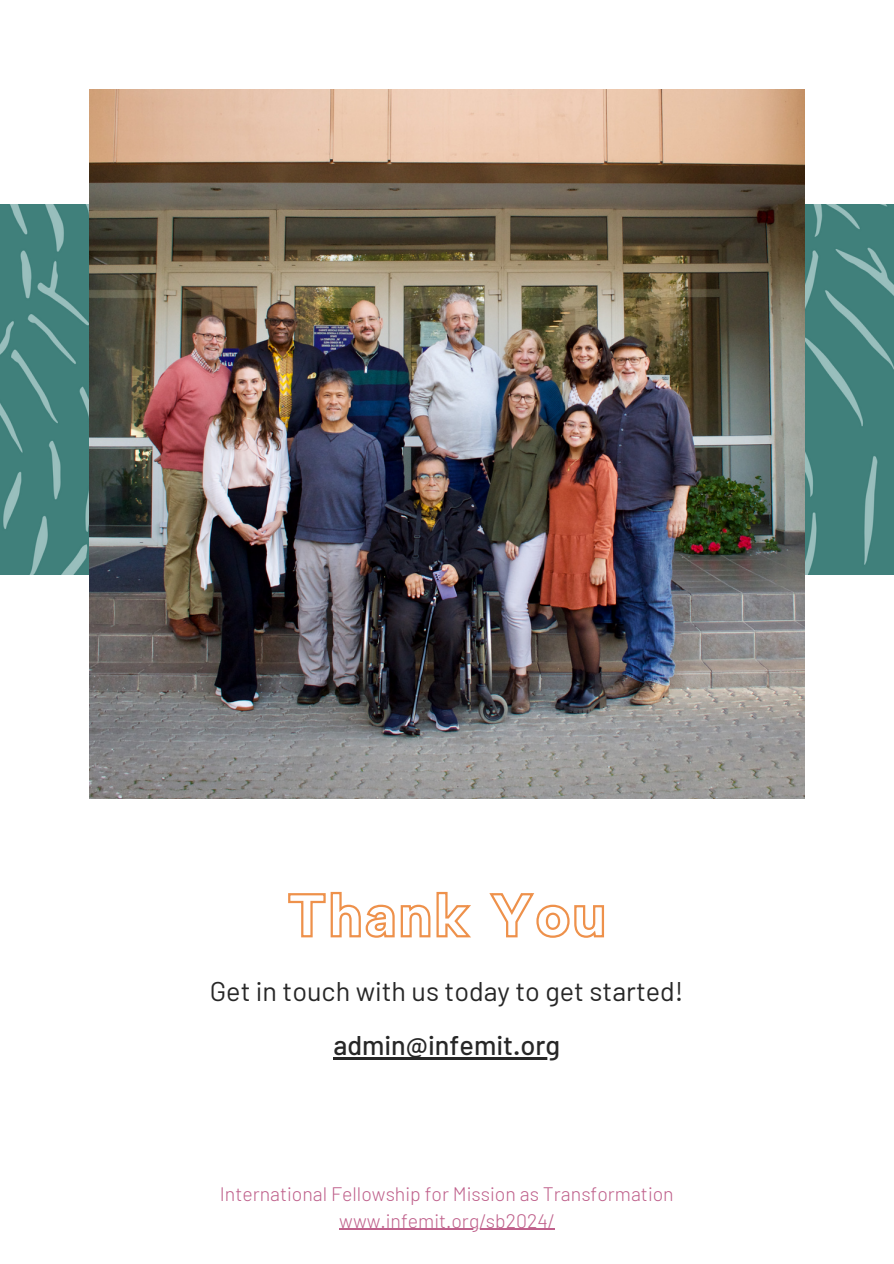
<style>
.page{position:relative;width:894px;height:1264px;background:#fff}
.page>*{position:absolute;margin:0;border:0;box-sizing:border-box;transform-origin:0 0}
.t1{font:27px "Barlow";color:#272727}
.t2{font:500 27px "Barlow";color:#272727}
.t3{font:300 19.5px/27px "Barlow";color:#bf608b;text-align:center}
</style>
<div class="page">
<img style="left:0;top:205px;width:893px;height:370px">
<img style="left:89px;top:89px;width:715px;height:709px">
<hr style="left:333px;top:1057px;width:227px;height:2px;background:#272727">
<svg style="left:288px;top:891px;width:317px;height:47px"></svg>
<hr style="left:339px;top:1228px;width:215px;height:1px;background:#bf608b">
<p class="t1" style="left:210px;top:973px;width:475px">Get in touch with us today to get started!</p>
<p class="t2" style="left:333px;top:1027px;width:228px">admin@infemit.org</p>
<p class="t3" style="left:220px;top:1179px;width:455px">International Fellowship for Mission as Transformation www.infemit.org/sb2024/</p>
</div>
